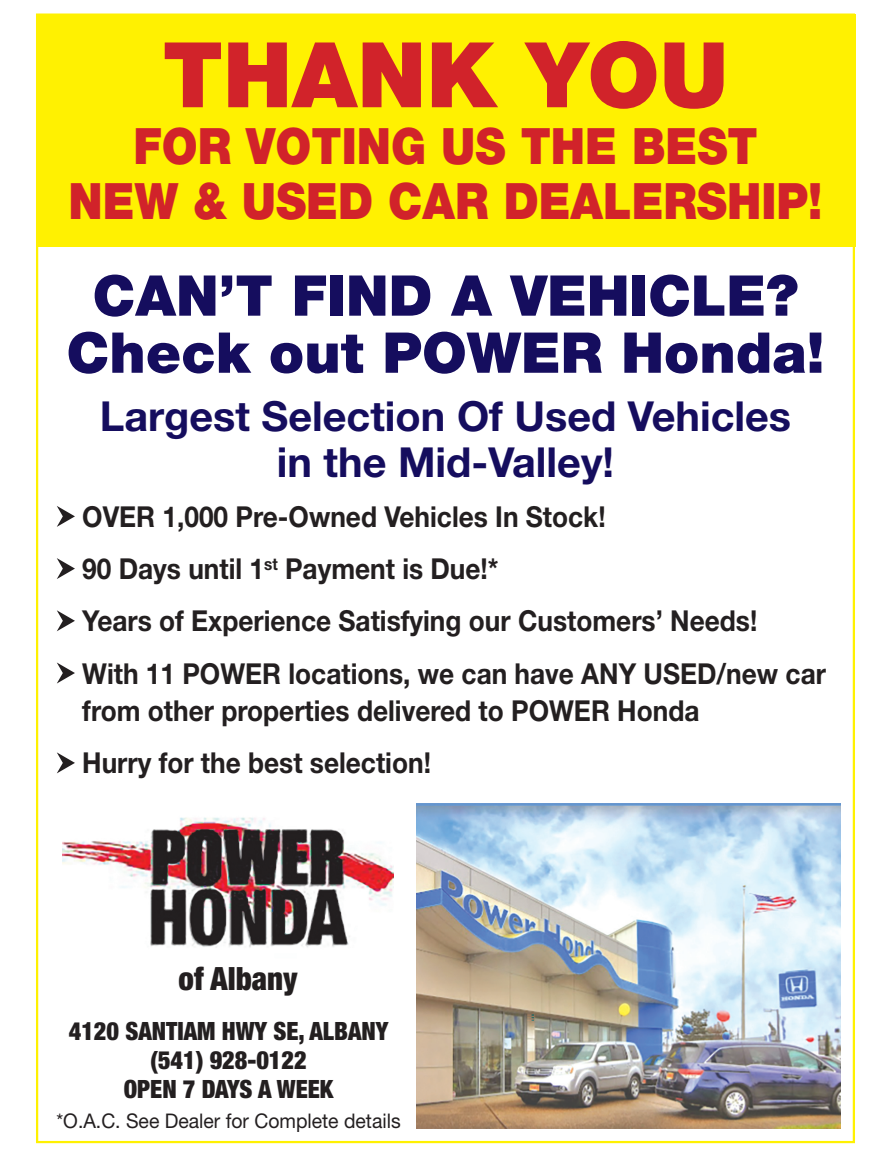
<style>
.page{position:relative;width:891px;height:1161px;background:#fff}
.page>*{position:absolute;margin:0;border:0;box-sizing:border-box;transform-origin:0 0}
.t1{font:900 90.6px "Helvetica Neue LT Std";color:#d1232a}
.t2{font:900 56.25px/57px "Helvetica Neue LT Std";color:#150d5e;text-align:center}
.t3{font:900 50.25px/54.9px "Helvetica Neue LT Std";color:#d1232a;text-align:center;scale:.9 1}
.t4{font:700 41.4px/46.7px "Helvetica Neue LT Std";color:#150d5e;text-align:center}
.t5{font:900 condensed 32.1px "Helvetica Neue LT Std";color:#231f20;scale:.96 1}
.t6{font:700 28.8px/52.2px "Helvetica Neue LT Std";color:#231f20;scale:.91 1}
.t7{font:900 condensed 25.2px/29.4px "Helvetica Neue LT Std";color:#231f20;text-align:center;scale:.96 1}
.t8{font:20.25px "Helvetica Neue LT Std";color:#231f20;scale:.96 1}
</style>
<div class="page">
<div style="left:36px;top:14px;width:819px;height:233px;background:#fff101"></div>
<svg style="left:57px;top:506px;width:18px;height:21px"></svg>
<svg style="left:57px;top:558px;width:18px;height:21px"></svg>
<svg style="left:57px;top:610px;width:18px;height:21px"></svg>
<svg style="left:57px;top:663px;width:18px;height:21px"></svg>
<svg style="left:57px;top:752px;width:18px;height:21px"></svg>
<img style="left:416px;top:804px;width:424px;height:324px">
<img style="left:63px;top:817px;width:331px;height:131px">
<h1 class="t1" style="left:163px;top:21px;width:567px">THANK YOU</h1>
<h3 class="t3" style="left:69px;top:118px;width:839px">FOR VOTING US THE BEST<br>NEW &amp; USED CAR DEALERSHIP!</h3>
<h2 class="t2" style="left:67px;top:267px;width:759px">CAN’T FIND A VEHICLE?<br>Check out POWER Honda!</h2>
<h3 class="t4" style="left:100px;top:392px;width:693px">Largest Selection Of Used Vehicles in the Mid-Valley!</h3>
<p class="t6" style="left:82px;top:490px;width:819px">OVER 1,000 Pre-Owned Vehicles In Stock!<br>90 Days until 1<sup>st</sup> Payment is Due!*<br>Years of Experience Satisfying our Customers’ Needs!<br>With 11 POWER locations, we can have ANY USED/new car</p>
<p class="t6" style="left:82px;top:684px;width:680px">from other properties delivered to POWER Honda<br>Hurry for the best selection!</p>
<p class="t5" style="left:179px;top:959px;width:125px">of Albany</p>
<p class="t7" style="left:69px;top:1015px;width:334px">4120 SANTIAM HWY SE, ALBANY (541) 928-0122<br>OPEN 7 DAYS A WEEK</p>
<p class="t8" style="left:56px;top:1109px;width:360px">*O.A.C. See Dealer for Complete details</p>
</div>
